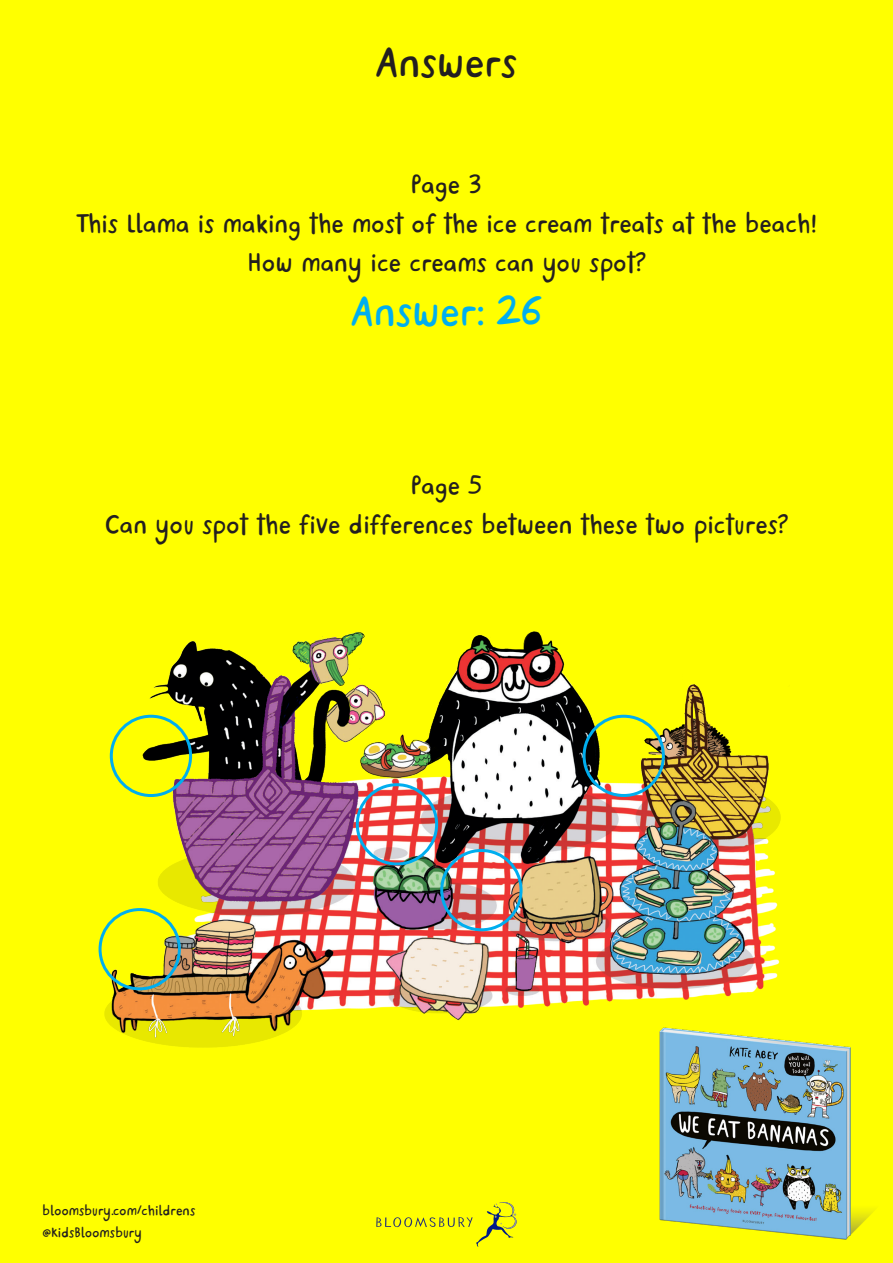
<style>
.page{position:relative;width:893px;height:1263px;background:#ff0}
.page>*{position:absolute;margin:0;border:0;box-sizing:border-box;transform-origin:0 0}
.t1{font:36px "Katie Abey";color:#00aeef}
.t2{font:36px "Katie Abey";color:#231f20}
.t3{font:22.5px/39px "Katie Abey";color:#231f20;text-align:center}
.t4{font:12px/22.5px "Katie Abey";color:#231f20}
</style>
<div class="page">
<img style="left:659px;top:1043px;width:215px;height:197px">
<svg style="left:376px;top:1202px;width:141px;height:45px"></svg>
<img style="left:98px;top:631px;width:714px;height:436px">
<div style="left:110px;top:715px;width:82px;height:82px;border:3px solid #00aeef;border-radius:50%"></div>
<div style="left:99px;top:908px;width:82px;height:82px;border:3px solid #00aeef;border-radius:50%"></div>
<div style="left:356px;top:783px;width:82px;height:82px;border:3px solid #00aeef;border-radius:50%"></div>
<div style="left:583px;top:715px;width:82px;height:82px;border:3px solid #00aeef;border-radius:50%"></div>
<div style="left:440px;top:849px;width:82px;height:82px;border:3px solid #00aeef;border-radius:50%"></div>
<p class="t2" style="left:376px;top:43px;width:143px">Answers</p>
<p class="t3" style="left:411px;top:166px;width:73px">Page 3</p>
<p class="t3" style="left:76px;top:205px;width:743px">This Llama is making the most of the ice cream treats at the beach!<br>How many ice creams can you spot?</p>
<p class="t1" style="left:351px;top:292px;width:192px">Answer: 26</p>
<p class="t3" style="left:105px;top:467px;width:684px">Page 5<br>Can you spot the five differences between these two pictures?</p>
<p class="t4" style="left:43px;top:1199px;width:154px">bloomsbury.com/childrens @KidsBloomsbury</p>
</div>
